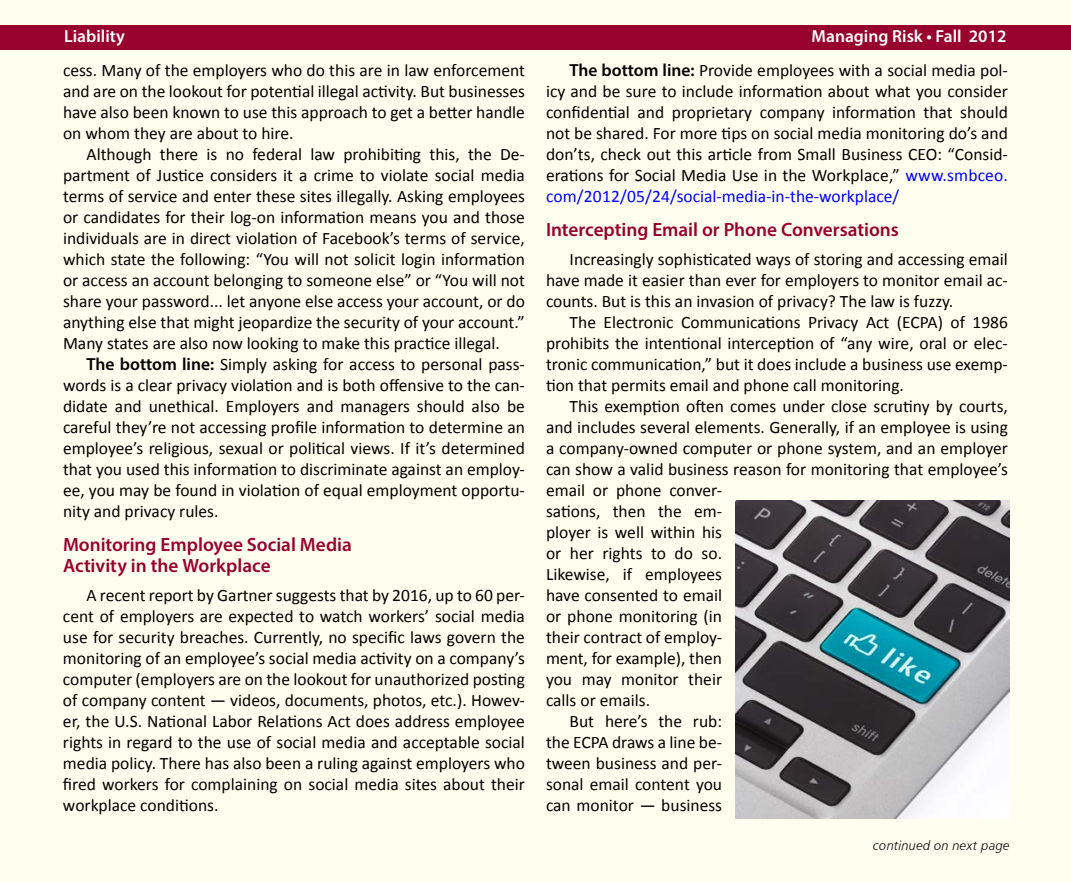
<style>
.page{position:relative;width:1071px;height:882px;background:#fff}
.page>*{position:absolute;margin:0;border:0;box-sizing:border-box;transform-origin:0 0}
.t1{font:600 19.25px/21px "Myriad Pro";color:#98002e}
.t2{font:17.5px/21px "Calibri";color:#000;text-align:justify}
.t3{font:600 17.5px "Myriad Pro";color:#fff}
.t4{font:13.12px "Humanist 777 BT Light Italic B";letter-spacing:.015em;color:#000}
.s1{font-family:"Myriad Pro";font-weight:600}
.s2{color:#00f}
</style>
<div class="page">
<div style="left:1px;top:1px;width:1070px;height:881px;background:#fffff0"></div>
<div style="left:0;top:25px;width:1071px;height:24px;background:#98002e"></div>
<img style="left:735px;top:500px;width:275px;height:319px">
<p class="t3" style="left:64px;top:25px;width:62px">Liability</p>
<p class="t3" style="left:812px;top:25px;width:196px">Managing Risk • Fall 2012</p>
<p class="t2" style="left:63px;top:60px;width:463px">cess. Many of the employers who do this are in law enforcement and are on the lookout for potential illegal activity. But businesses have also been known to use this approach to get a better handle on whom they are about to hire.</p>
<p class="t2" style="left:63px;top:144px;width:464px;text-indent:24px">Although there is no federal law prohibiting this, the De&shy;partment of Justice considers it a crime to violate social media terms of service and enter these sites illegally. Asking employees or candidates for their log-on information means you and those individuals are in direct violation of Facebook’s terms of service, which state the following: “You will not solicit login information or access an account belonging to someone else” or “You will not share your password... let anyone else access your account, or do anything else that might jeopardize the security of your account.” Many states are also now looking to make this practice illegal.</p>
<p class="t2" style="left:63px;top:354px;width:464px;text-indent:24px"><span class="s1">The bottom line:</span> Simply asking for access to personal pass&shy;words is a clear privacy violation and is both offensive to the can&shy;didate and unethical. Employers and managers should also be careful they’re not accessing profile information to determine an employee’s religious, sexual or political views. If it’s determined that you used this information to discriminate against an employ&shy;ee, you may be found in violation of equal employment opportu&shy;nity and privacy rules.</p>
<p class="t1" style="left:63px;top:533px;width:290px">Monitoring Employee Social Media<br>Activity in the Workplace</p>
<p class="t2" style="left:63px;top:584px;width:464px;text-indent:24px">A recent report by Gartner suggests that by 2016, up to 60 per&shy;cent of employers are expected to watch workers’ social media use for security breaches. Currently, no specific laws govern the monitoring of an employee’s social media activity on a company’s computer (employers are on the lookout for unauthorized posting of company content — videos, documents, photos, etc.). Howev&shy;er, the U.S. National Labor Relations Act does address employee rights in regard to the use of social media and acceptable social media policy. There has also been a ruling against employers who fired workers for complaining on social media sites about their workplace conditions.</p>
<p class="t2" style="left:546px;top:60px;width:463px;text-indent:24px"><span class="s1">The bottom line:</span> Provide employees with a social media pol&shy;icy and be sure to include information about what you consider confidential and proprietary company information that should not be shared. For more tips on social media monitoring do’s and don’ts, check out this article from Small Business CEO: “Consid&shy;erations for Social Media Use in the Workplace,” <span class="s2">www.smbceo. com/2012/05/24/social-media-in-the-workplace/</span></p>
<p class="t1" style="left:546px;top:218px;width:354px">Intercepting Email or Phone Conversations</p>
<p class="t2" style="left:546px;top:248px;width:464px;text-indent:24px">Increasingly sophisticated ways of storing and accessing email have made it easier than ever for employers to monitor email ac&shy;counts. But is this an invasion of privacy? The law is fuzzy.</p>
<p class="t2" style="left:546px;top:311px;width:464px;text-indent:24px">The Electronic Communications Privacy Act (ECPA) of 1986 prohibits the intentional interception of “any wire, oral or elec&shy;tronic communication,” but it does include a business use exemp&shy;tion that permits email and phone call monitoring.</p>
<p class="t2" style="left:570px;top:395px;width:440px">This exemption often comes under close scrutiny by courts,</p>
<p class="t2" style="left:546px;top:416px;width:463px">and includes several elements. Generally, if an employee is using</p>
<p class="t2" style="left:546px;top:437px;width:464px">a company-owned computer or phone system, and an employer</p>
<p class="t2" style="left:546px;top:458px;width:463px">can show a valid business reason for monitoring that employee’s</p>
<p class="t2" style="left:546px;top:479px;width:178px">email or phone conver-</p>
<p class="t2" style="left:546px;top:500px;width:178px">sations, then the em-</p>
<p class="t2" style="left:546px;top:521px;width:178px">ployer is well within his</p>
<p class="t2" style="left:546px;top:542px;width:178px">or her rights to do so.</p>
<p class="t2" style="left:546px;top:563px;width:178px">Likewise, if employees</p>
<p class="t2" style="left:546px;top:584px;width:178px">have consented to email</p>
<p class="t2" style="left:546px;top:605px;width:178px">or phone monitoring (in</p>
<p class="t2" style="left:546px;top:626px;width:178px">their contract of employ-</p>
<p class="t2" style="left:546px;top:647px;width:178px">ment, for example), then</p>
<p class="t2" style="left:546px;top:668px;width:178px">you may monitor their</p>
<p class="t2" style="left:546px;top:689px;width:106px">calls or emails.</p>
<p class="t2" style="left:570px;top:710px;width:154px">But here’s the rub:</p>
<p class="t2" style="left:546px;top:731px;width:178px">the ECPA draws a line be-</p>
<p class="t2" style="left:546px;top:752px;width:178px">tween business and per-</p>
<p class="t2" style="left:546px;top:773px;width:178px">sonal email content you</p>
<p class="t2" style="left:546px;top:794px;width:178px">can monitor — business</p>
<p class="t4" style="left:873px;top:837px;width:138px">continued on next page</p>
</div>
